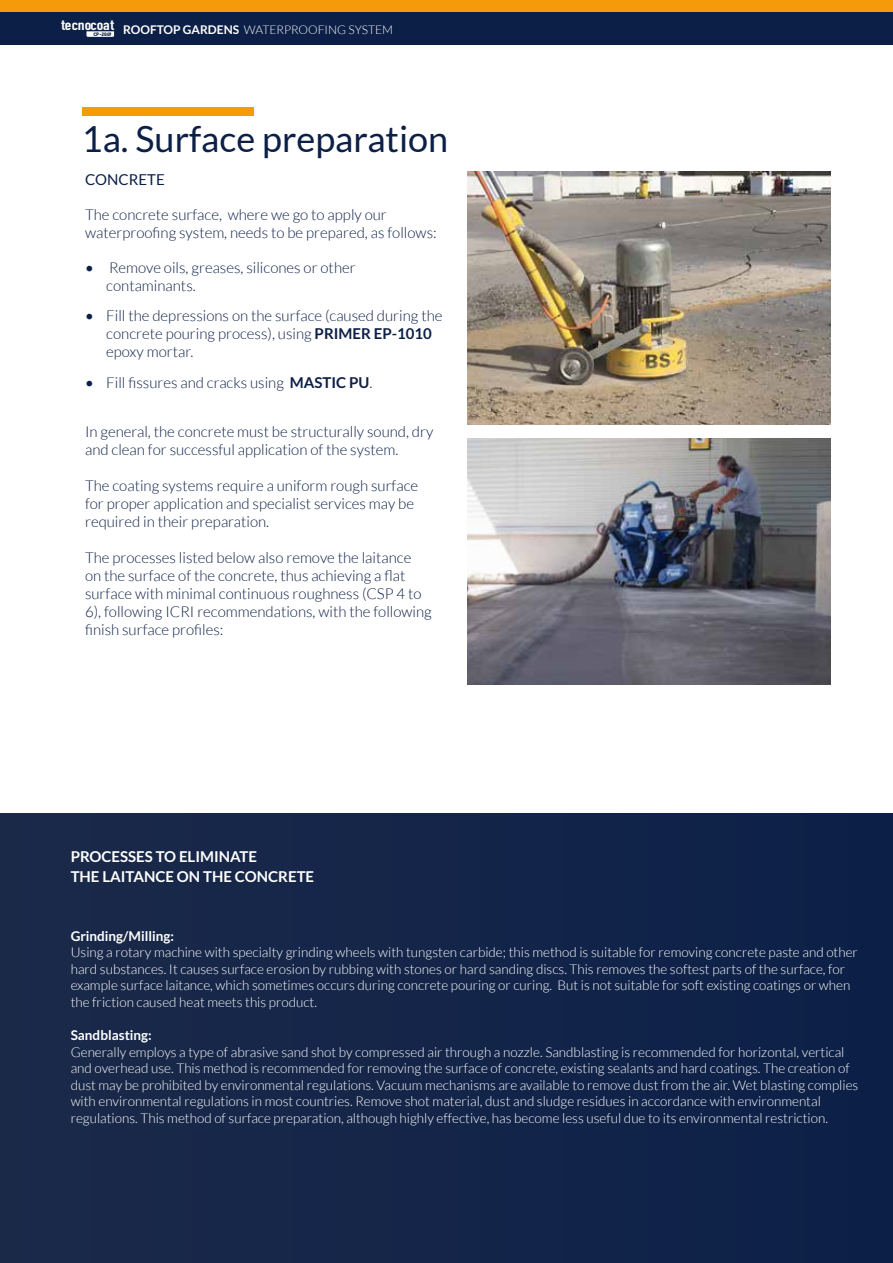
<style>
.page{position:relative;width:893px;height:1263px;background:#fff}
.page>*{position:absolute;margin:0;border:0;box-sizing:border-box;transform-origin:0 0}
.t1{font:36px "Lato";color:#0c1f46}
.t2{font:300 15px/18px "Lato";color:#0c1f46}
.t3{font:700 15px/19.5px "Lato";color:#fff}
.t4{font:15px "Lato";color:#0c1f46}
.t5{font:14.4px "DIN Engschrift Std";color:#fff;scale:1.23 1}
.t6{font:300 13.5px/16.5px "Lato";color:#fff}
.t7{font:700 13.5px "Lato";color:#fff}
.t8{font:300 12px "Lato";color:#fff}
.t9{font:900 4.95px "DIN";color:#0d1f45}
.s1{font-weight:700}
.s2{font-weight:400}
</style>
<div class="page">
<div style="left:0;top:12px;width:893px;height:33px;background:#0c1f46"></div>
<div style="left:0;top:0;width:893px;height:12px;background:#f59b09"></div>
<svg style="left:86px;top:31px;width:28px;height:6px"></svg>
<div style="left:82px;top:107px;width:171px;height:9px;background:#f59b09"></div>
<img style="left:467px;top:172px;width:363px;height:252px">
<div style="left:0;top:814px;width:893px;height:449px;background:#142549"></div>
<img style="left:467px;top:438px;width:363px;height:246px">
<p class="t5" style="left:61px;top:17px;width:41px">tecnocoa</p>
<p class="t9" style="left:93px;top:31px;width:20px">CP-2049</p>
<p class="t8" style="left:111px;top:23px;width:284px"><sup>t</sup> <span class="s1">ROOFTOP GARDENS</span> WATERPROOFING SYSTEM</p>
<h1 class="t1" style="left:82px;top:119px;width:368px">1a. Surface preparation</h1>
<p class="t4" style="left:85px;top:171px;width:81px">CONCRETE</p>
<p class="t2" style="left:85px;top:205px;width:353px">The concrete surface, where we go to apply our waterproofing system, needs to be prepared, as follows:</p>
<p class="t2" style="left:106px;top:258px;width:251px;text-indent:-21px"><span class="s2">•</span> Remove oils, greases, silicones or other contaminants.</p>
<p class="t2" style="left:106px;top:307px;width:338px;text-indent:-21px"><span class="s2">•</span> Fill the depressions on the surface (caused during the concrete pouring process), using <span class="s1">PRIMER EP-1010 </span>epoxy mortar.</p>
<p class="t2" style="left:85px;top:374px;width:289px"><span class="s2">•</span> Fill fissures and cracks using <span class="s1">MASTIC PU</span>.</p>
<p class="t2" style="left:85px;top:423px;width:350px">In general, the concrete must be structurally sound, dry and clean for successful application of the system.</p>
<p class="t2" style="left:85px;top:477px;width:335px">The coating systems require a uniform rough surface for proper application and specialist services may be required in their preparation.</p>
<p class="t2" style="left:85px;top:549px;width:348px">The processes listed below also remove the laitance<br>on the surface of the concrete, thus achieving a flat surface with minimal continuous roughness (CSP 4 to 6), following ICRI recommendations, with the following finish surface profiles:</p>
<p class="t3" style="left:71px;top:847px;width:245px">PROCESSES TO ELIMINATE<br>THE LAITANCE ON THE CONCRETE</p>
<p class="t7" style="left:71px;top:928px;width:105px">Grinding/Milling:</p>
<p class="t6" style="left:71px;top:944px;width:789px">Using a rotary machine with specialty grinding wheels with tungsten carbide; this method is suitable for removing concrete paste and other hard substances. It causes surface erosion by rubbing with stones or hard sanding discs. This removes the softest parts of the surface, for example surface laitance, which sometimes occurs during concrete pouring or curing. But is not suitable for soft existing coatings or when the friction caused heat meets this product.</p>
<p class="t7" style="left:71px;top:1027px;width:83px">Sandblasting:</p>
<p class="t6" style="left:71px;top:1044px;width:789px">Generally employs a type of abrasive sand shot by compressed air through a nozzle. Sandblasting is recommended for horizontal, vertical and overhead use. This method is recommended for removing the surface of concrete, existing sealants and hard coatings. The creation of dust may be prohibited by environmental regulations. Vacuum mechanisms are available to remove dust from the air. Wet blasting complies with environmental regulations in most countries. Remove shot material, dust and sludge residues in accordance with environmental regulations. This method of surface preparation, although highly effective, has become less useful due to its environmental restriction.</p>
</div>
